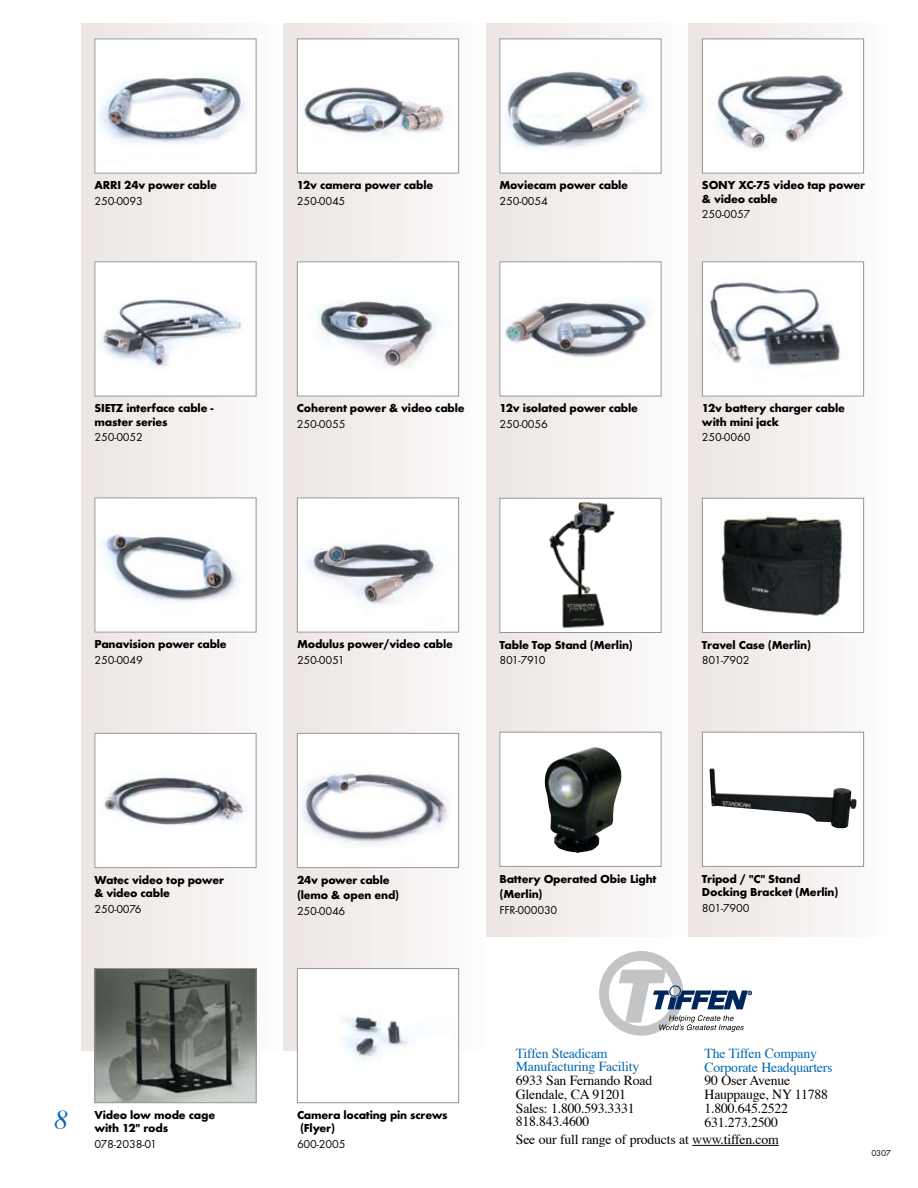
<style>
.page{position:relative;width:918px;height:1188px;background:#fff}
.page>*{position:absolute;margin:0;border:0;box-sizing:border-box;transform-origin:0 0}
.t1{font:italic 27px "Times";color:#0066b3}
.t2{font:13.8px/13.8px "Times";letter-spacing:-.015em;color:#000}
.t3{font:13.8px/13.8px "Times";letter-spacing:-.015em;color:#0066b3}
.t4{font:700 12px/13.5px "Futura T";letter-spacing:-.015em;color:#000}
.t5{font:12px "Futura T";letter-spacing:-.015em;color:#000}
.t6{font:9px "Futura T";color:#000}
</style>
<div class="page">
<div style="left:81px;top:23px;width:203px;height:1027px;background:linear-gradient(to right,#ebe4e1,#fdfcfc)"></div>
<div style="left:284px;top:23px;width:202px;height:1027px;background:linear-gradient(to right,#ebe4e1,#fdfcfc)"></div>
<div style="left:486px;top:23px;width:202px;height:913px;background:linear-gradient(to right,#ebe4e1,#fcfcfb)"></div>
<div style="left:688px;top:23px;width:203px;height:913px;background:linear-gradient(to right,#ebe4e1,#fcfcfb)"></div>
<div style="left:95px;top:498px;width:161px;height:134px;background:#fff"></div>
<img style="left:102px;top:534px;width:136px;height:68px">
<div style="left:94px;top:498px;width:162px;height:135px;border:1px solid #939598"></div>
<img style="left:299px;top:500px;width:158px;height:131px">
<div style="left:297px;top:498px;width:162px;height:135px;border:1px solid #939598"></div>
<div style="left:95px;top:733px;width:161px;height:135px;background:#fff"></div>
<img style="left:104px;top:777px;width:144px;height:48px">
<div style="left:94px;top:733px;width:162px;height:135px;border:1px solid #939598"></div>
<div style="left:297px;top:733px;width:162px;height:135px;background:#fff"></div>
<img style="left:302px;top:771px;width:148px;height:74px">
<div style="left:297px;top:733px;width:162px;height:135px;border:1px solid #939598"></div>
<img style="left:96px;top:970px;width:158px;height:131px">
<div style="left:94px;top:968px;width:162px;height:135px;border:1px solid #939598"></div>
<img style="left:299px;top:970px;width:158px;height:90px">
<div style="left:297px;top:968px;width:162px;height:135px;border:1px solid #939598"></div>
<div style="left:95px;top:39px;width:161px;height:134px;background:#fff"></div>
<img style="left:99px;top:73px;width:149px;height:71px">
<div style="left:94px;top:39px;width:162px;height:135px;border:1px solid #939598"></div>
<div style="left:297px;top:39px;width:162px;height:134px;background:#fff"></div>
<img style="left:304px;top:87px;width:145px;height:49px">
<div style="left:297px;top:39px;width:162px;height:135px;border:1px solid #939598"></div>
<div style="left:500px;top:39px;width:161px;height:134px;background:#fff"></div>
<img style="left:507px;top:71px;width:141px;height:77px">
<div style="left:500px;top:39px;width:162px;height:135px;border:1px solid #939598"></div>
<div style="left:702px;top:39px;width:162px;height:134px;background:#fff"></div>
<img style="left:717px;top:75px;width:129px;height:75px">
<div style="left:702px;top:39px;width:162px;height:135px;border:1px solid #939598"></div>
<div style="left:95px;top:262px;width:161px;height:134px;background:#fff"></div>
<img style="left:101px;top:299px;width:142px;height:69px">
<div style="left:94px;top:261px;width:162px;height:135px;border:1px solid #939598"></div>
<img style="left:299px;top:263px;width:158px;height:131px">
<div style="left:297px;top:261px;width:162px;height:135px;border:1px solid #939598"></div>
<div style="left:500px;top:262px;width:161px;height:134px;background:#fff"></div>
<img style="left:504px;top:299px;width:149px;height:58px">
<div style="left:500px;top:261px;width:162px;height:135px;border:1px solid #939598"></div>
<img style="left:704px;top:263px;width:158px;height:131px">
<div style="left:702px;top:261px;width:162px;height:135px;border:1px solid #939598"></div>
<div style="left:599px;top:951px;width:84px;height:85px;border:10px solid #c2c4c6;border-radius:50%"></div>
<svg style="left:619px;top:970px;width:133px;height:62px"></svg>
<div style="left:500px;top:498px;width:161px;height:135px;background:#fff"></div>
<img style="left:549px;top:502px;width:66px;height:126px">
<div style="left:500px;top:498px;width:162px;height:135px;border:1px solid #939598"></div>
<div style="left:702px;top:498px;width:162px;height:135px;background:#fff"></div>
<img style="left:720px;top:512px;width:122px;height:104px">
<div style="left:702px;top:498px;width:162px;height:135px;border:1px solid #939598"></div>
<div style="left:500px;top:732px;width:161px;height:134px;background:#fff"></div>
<img style="left:544px;top:747px;width:78px;height:106px">
<div style="left:500px;top:732px;width:162px;height:135px;border:1px solid #939598"></div>
<div style="left:702px;top:732px;width:162px;height:134px;background:#fff"></div>
<img style="left:709px;top:768px;width:148px;height:61px">
<div style="left:702px;top:732px;width:162px;height:135px;border:1px solid #939598"></div>
<hr style="left:692px;top:1145px;width:87px;height:1px;background:#000">
<p class="t4" style="left:94px;top:178px;width:124px">ARRI 24v power cable</p>
<p class="t5" style="left:94px;top:194px;width:50px">250-0093</p>
<p class="t4" style="left:94px;top:401px;width:121px">SIETZ interface cable - master series</p>
<p class="t5" style="left:94px;top:430px;width:50px">250-0052</p>
<p class="t4" style="left:297px;top:178px;width:138px">12v camera power cable</p>
<p class="t5" style="left:297px;top:194px;width:50px">250-0045</p>
<p class="t4" style="left:499px;top:178px;width:130px">Moviecam power cable</p>
<p class="t5" style="left:499px;top:194px;width:50px">250-0054</p>
<p class="t4" style="left:702px;top:178px;width:165px">SONY XC-75 video tap power &amp; video cable</p>
<p class="t5" style="left:702px;top:207px;width:50px">250-0057</p>
<p class="t4" style="left:297px;top:401px;width:169px">Coherent power &amp; video cable</p>
<p class="t5" style="left:297px;top:417px;width:50px">250-0055</p>
<p class="t4" style="left:499px;top:401px;width:140px">12v isolated power cable</p>
<p class="t5" style="left:499px;top:417px;width:50px">250-0056</p>
<p class="t4" style="left:702px;top:401px;width:144px">12v battery charger cable with mini jack</p>
<p class="t5" style="left:702px;top:430px;width:50px">250-0060</p>
<p class="t4" style="left:94px;top:637px;width:134px">Panavision power cable</p>
<p class="t5" style="left:94px;top:653px;width:50px">250-0049</p>
<p class="t4" style="left:297px;top:637px;width:157px">Modulus power/video cable</p>
<p class="t5" style="left:297px;top:653px;width:49px">250-0051</p>
<p class="t4" style="left:499px;top:638px;width:135px">Table Top Stand (Merlin)</p>
<p class="t5" style="left:499px;top:653px;width:48px">801-7910</p>
<p class="t4" style="left:702px;top:638px;width:111px">Travel Case (Merlin)</p>
<p class="t5" style="left:702px;top:653px;width:49px">801-7902</p>
<p class="t4" style="left:94px;top:873px;width:131px">Watec video top power &amp; video cable</p>
<p class="t5" style="left:94px;top:902px;width:49px">250-0076</p>
<p class="t4" style="left:297px;top:872px;width:104px;line-height:15.6px">24v power cable (lemo &amp; open end)</p>
<p class="t5" style="left:297px;top:904px;width:50px">250-0046</p>
<p class="t4" style="left:499px;top:871px;width:159px;line-height:15.6px">Battery Operated Obie Light (Merlin)</p>
<p class="t5" style="left:499px;top:903px;width:59px">FFR-000030</p>
<p class="t4" style="left:702px;top:872px;width:138px">Tripod / "C" Stand<br>Docking Bracket (Merlin)</p>
<p class="t5" style="left:702px;top:901px;width:49px">801-7900</p>
<p class="t3" style="left:516px;top:1047px;width:125px">Tiffen Steadicam<br>Manufacturing Facility</p>
<p class="t2" style="left:516px;top:1074px;width:138px">6933 San Fernando Road<br>Glendale, CA 91201<br>Sales: 1.800.593.3331</p>
<p class="t3" style="left:705px;top:1047px;width:130px">The Tiffen Company<br>Corporate Headquarters</p>
<p class="t2" style="left:705px;top:1075px;width:125px">90 Oser Avenue<br>Hauppauge, NY 11788<br>1.800.645.2522<br>631.273.2500</p>
<p class="t4" style="left:94px;top:1108px;width:122px">Video low mode cage with 12" rods</p>
<p class="t5" style="left:94px;top:1137px;width:64px">078-2038-01</p>
<p class="t4" style="left:297px;top:1108px;width:152px">Camera locating pin screws (Flyer)</p>
<p class="t5" style="left:297px;top:1137px;width:50px">600-2005</p>
<h1 class="t1" style="left:54px;top:1103px;width:15px">8</h1>
<p class="t2" style="left:516px;top:1116px;width:75px">818.843.4600</p>
<p class="t2" style="left:516px;top:1134px;width:264px">See our full range of products at www.tiffen.com</p>
<p class="t6" style="left:871px;top:1148px;width:21px">0307</p>
</div>
